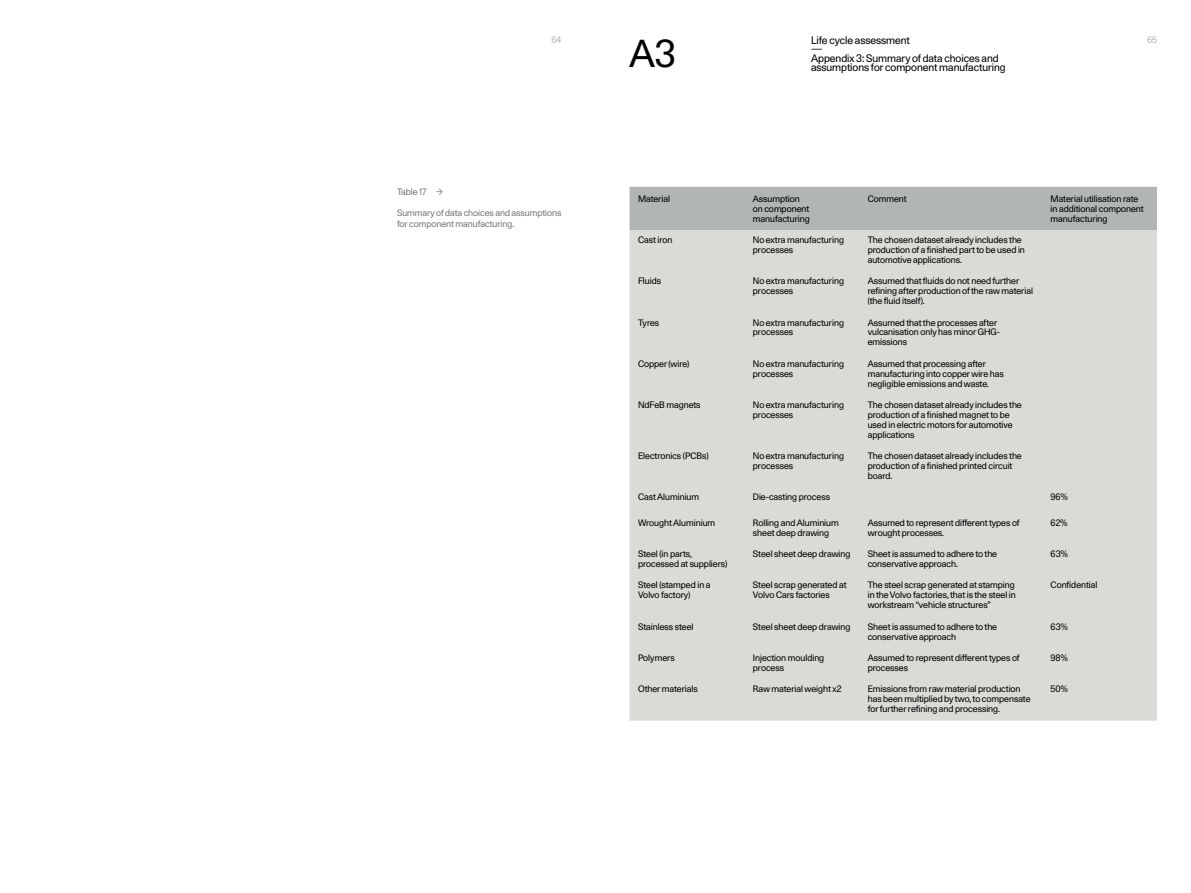
<style>
.page{position:relative;width:1191px;height:893px;background:#fff}
.page>*{position:absolute;margin:0;border:0;box-sizing:border-box;transform-origin:0 0}
.t1{font:37.5px "Unica 77 Polestar";color:#000}
.t2{font:10.5px/9px "Unica 77 Polestar";color:#000}
.t3{font:9px/9.9px "Unica 77 Polestar";color:#000}
.t4{font:9px/10.5px "Unica 77 Polestar";color:#75797c}
.t5{font:9px "Unica 77 Polestar";color:#b2b5b5}
</style>
<div class="page">
<div style="left:629px;top:187px;width:528px;height:43px;background:#b2b5b5"></div>
<div style="left:629px;top:230px;width:528px;height:491px;background:#dadad7"></div>
<p class="t5" style="left:551px;top:34px;width:12px">64</p>
<p class="t2" style="left:811px;top:36px;width:100px">Life cycle assessment</p>
<p class="t5" style="left:1147px;top:34px;width:11px">65</p>
<p class="t2" style="left:811px;top:45px;width:189px">—<br>Appendix 3: Summary of data choices and</p>
<h1 class="t1" style="left:629px;top:29px;width:48px">A3</h1>
<p class="t2" style="left:811px;top:63px;width:196px">assumptions for component manufacturing</p>
<p class="t4" style="left:397px;top:187px;width:48px">Table 17 →</p>
<p class="t4" style="left:397px;top:208px;width:166px">Summary of data choices and assumptions for component manufacturing.</p>
<p class="t3" style="left:638px;top:193px;width:34px">Material</p>
<p class="t3" style="left:753px;top:193px;width:58px">Assumption on component manufacturing</p>
<p class="t3" style="left:867px;top:193px;width:40px">Comment</p>
<p class="t3" style="left:1050px;top:193px;width:94px">Material utilisation rate in additional component manufacturing</p>
<p class="t3" style="left:638px;top:235px;width:36px">Cast iron</p>
<p class="t3" style="left:753px;top:235px;width:93px">No extra manufacturing processes</p>
<p class="t3" style="left:867px;top:235px;width:159px">The chosen dataset already includes the production of a finished part to be used in automotive applications.</p>
<p class="t3" style="left:638px;top:276px;width:25px">Fluids</p>
<p class="t3" style="left:753px;top:276px;width:93px">No extra manufacturing processes</p>
<p class="t3" style="left:867px;top:276px;width:167px">Assumed that fluids do not need further refining after production of the raw material (the fluid itself).</p>
<p class="t3" style="left:638px;top:317px;width:23px">Tyres</p>
<p class="t3" style="left:753px;top:317px;width:93px">No extra manufacturing processes</p>
<p class="t3" style="left:867px;top:317px;width:134px">Assumed that the processes after vulcanisation only has minor GHG&shy;emissions</p>
<p class="t3" style="left:638px;top:358px;width:53px">Copper (wire)</p>
<p class="t3" style="left:753px;top:358px;width:93px">No extra manufacturing processes</p>
<p class="t3" style="left:867px;top:358px;width:137px">Assumed that processing after manufacturing into copper wire has negligible emissions and waste.</p>
<p class="t3" style="left:638px;top:400px;width:64px">NdFeB magnets</p>
<p class="t3" style="left:753px;top:400px;width:93px">No extra manufacturing processes</p>
<p class="t3" style="left:867px;top:400px;width:156px">The chosen dataset already includes the production of a finished magnet to be used in electric motors for automotive applications</p>
<p class="t3" style="left:638px;top:451px;width:72px">Electronics (PCBs)</p>
<p class="t3" style="left:753px;top:451px;width:93px">No extra manufacturing processes</p>
<p class="t3" style="left:867px;top:451px;width:156px">The chosen dataset already includes the production of a finished printed circuit board.</p>
<p class="t3" style="left:638px;top:492px;width:63px">Cast Aluminium</p>
<p class="t3" style="left:753px;top:492px;width:79px">Die-casting process</p>
<p class="t3" style="left:1050px;top:492px;width:19px">96%</p>
<p class="t3" style="left:638px;top:517px;width:79px">Wrought Aluminium</p>
<p class="t3" style="left:753px;top:517px;width:87px">Rolling and Aluminium sheet deep drawing</p>
<p class="t3" style="left:867px;top:517px;width:153px">Assumed to represent different types of wrought processes.</p>
<p class="t3" style="left:1050px;top:517px;width:18px">62%</p>
<p class="t3" style="left:638px;top:549px;width:91px">Steel (in parts, processed at suppliers)</p>
<p class="t3" style="left:753px;top:549px;width:99px">Steel sheet deep drawing</p>
<p class="t3" style="left:867px;top:549px;width:131px">Sheet is assumed to adhere to the conservative approach.</p>
<p class="t3" style="left:1050px;top:549px;width:19px">63%</p>
<p class="t3" style="left:638px;top:580px;width:74px">Steel (stamped in a<br>Volvo factory)</p>
<p class="t3" style="left:753px;top:580px;width:95px">Steel scrap generated at<br>Volvo Cars factories</p>
<p class="t3" style="left:867px;top:580px;width:150px">The steel scrap generated at stamping in the Volvo factories, that is the steel in workstream “vehicle structures”</p>
<p class="t3" style="left:1050px;top:580px;width:48px">Confidential</p>
<p class="t3" style="left:638px;top:621px;width:57px">Stainless steel</p>
<p class="t3" style="left:753px;top:621px;width:99px">Steel sheet deep drawing</p>
<p class="t3" style="left:867px;top:621px;width:131px">Sheet is assumed to adhere to the conservative approach</p>
<p class="t3" style="left:1050px;top:621px;width:19px">63%</p>
<p class="t3" style="left:638px;top:653px;width:38px">Polymers</p>
<p class="t3" style="left:753px;top:653px;width:73px">Injection moulding process</p>
<p class="t3" style="left:867px;top:653px;width:153px">Assumed to represent different types of processes</p>
<p class="t3" style="left:1050px;top:653px;width:19px">98%</p>
<p class="t3" style="left:638px;top:684px;width:61px">Other materials</p>
<p class="t3" style="left:753px;top:684px;width:90px">Raw material weight x2</p>
<p class="t3" style="left:867px;top:684px;width:164px">Emissions from raw material production has been multiplied by two, to compensate for further refining and processing.</p>
<p class="t3" style="left:1050px;top:684px;width:19px">50%</p>
</div>
